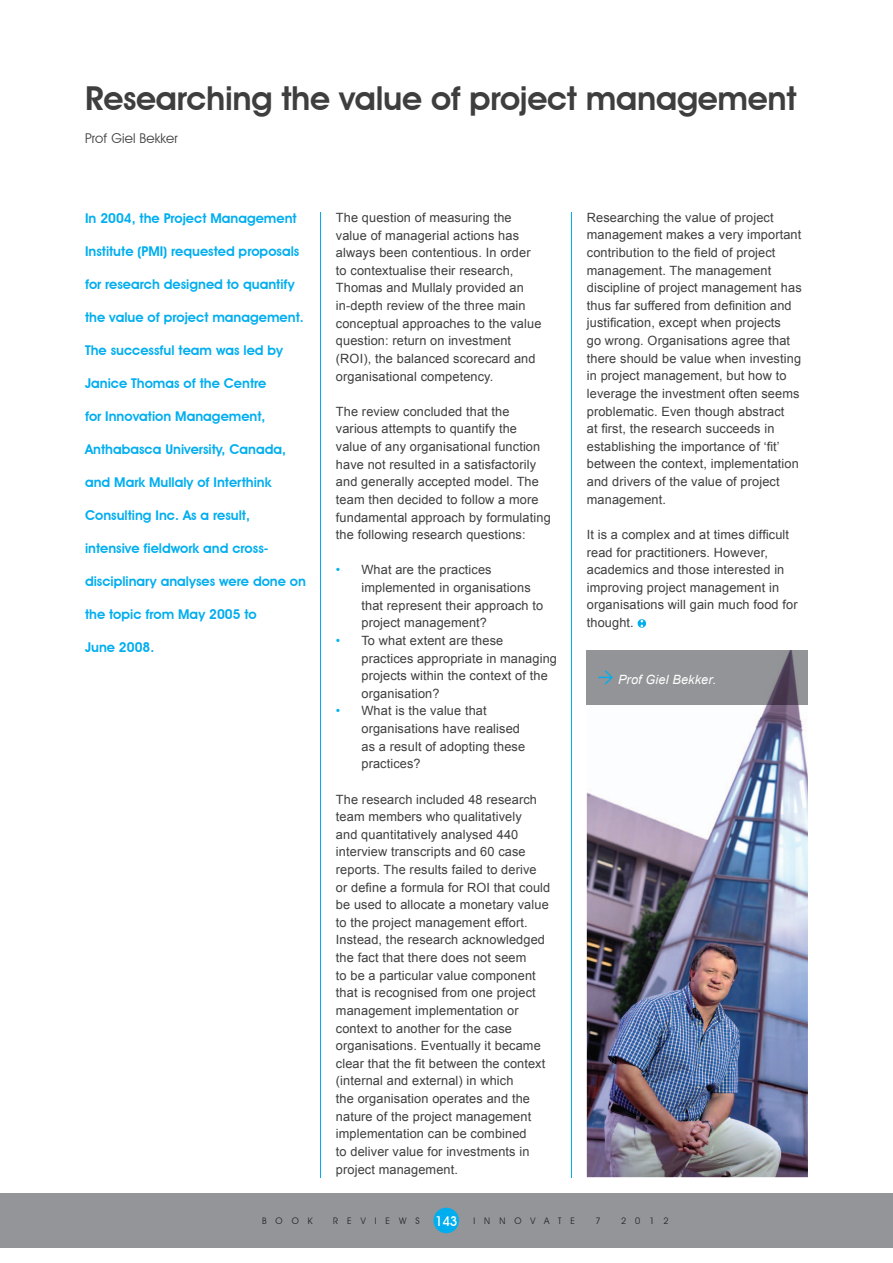
<style>
.page{position:relative;width:893px;height:1263px;background:#fff}
.page>*{position:absolute;margin:0;border:0;box-sizing:border-box;transform-origin:0 0}
.t1{font:600 33px "Avant Garde IT Cby BT";letter-spacing:-.01em;color:#3e3e3f}
.t2{font:600 13.5px "Avant Garde IT Cby BT";color:#00aeef}
.t3{font:13.5px "Avant Garde IT Cby BT";letter-spacing:.01em;color:#3e3e3f}
.t4{font:12.75px/17.5px "Arial";letter-spacing:.01em;color:#3e3e3f}
.t5{font:italic 12.75px "Arial";letter-spacing:.01em;color:#fff}
.t6{font:9px "Avant Garde IT Cby BT";letter-spacing:1em;color:#231f20}
.s1{color:#00b3ef}
.s2{font-weight:500;font-size:13.5px;color:#fff}
</style>
<div class="page">
<div style="left:0;top:1194px;width:893px;height:54px;background:#939598"></div>
<hr style="left:320px;top:213px;width:1px;height:965px;background:#00aeef">
<hr style="left:571px;top:213px;width:1px;height:965px;background:#00aeef">
<svg style="left:638px;top:619px;width:8px;height:9px"></svg>
<img style="left:587px;top:705px;width:221px;height:472px">
<img style="left:587px;top:651px;width:221px;height:54px">
<div style="left:433px;top:1208px;width:26px;height:25px;background:#00aeef;border-radius:50%"></div>
<svg style="left:599px;top:671px;width:14px;height:13px"></svg>
<h1 class="t1" style="left:85px;top:79px;width:713px">Researching the value of project management</h1>
<p class="t3" style="left:85px;top:130px;width:94px">Prof Giel Bekker</p>
<p class="t2" style="left:85px;top:210px;width:213px">In 2004, the Project Management</p>
<p class="t2" style="left:85px;top:243px;width:216px">Institute (PMI) requested proposals</p>
<p class="t2" style="left:85px;top:276px;width:211px">for research designed to quantify</p>
<p class="t2" style="left:85px;top:309px;width:220px">the value of project management.</p>
<p class="t2" style="left:85px;top:342px;width:200px">The successful team was led by</p>
<p class="t2" style="left:85px;top:375px;width:183px">Janice Thomas of the Centre</p>
<p class="t2" style="left:85px;top:408px;width:182px">for Innovation Management,</p>
<p class="t2" style="left:85px;top:441px;width:203px">Anthabasca University, Canada,</p>
<p class="t2" style="left:85px;top:474px;width:188px">and Mark Mullaly of Interthink</p>
<p class="t2" style="left:85px;top:507px;width:166px">Consulting Inc. As a result,</p>
<p class="t2" style="left:85px;top:540px;width:185px">intensive fieldwork and cross-</p>
<p class="t2" style="left:85px;top:573px;width:222px">disciplinary analyses were done on</p>
<p class="t2" style="left:85px;top:606px;width:173px">the topic from May 2005 to</p>
<p class="t2" style="left:85px;top:639px;width:71px">June 2008.</p>
<p class="t4" style="left:336px;top:209px;width:207px">The question of measuring the value of managerial actions has always been contentious. In order to contextualise their research,<br>Thomas and Mullaly provided an in-depth review of the three main conceptual approaches to the value question: return on investment (ROI), the balanced scorecard and organisational competency.</p>
<p class="t4" style="left:336px;top:403px;width:216px">The review concluded that the various attempts to quantify the value of any organisational function have not resulted in a satisfactorily and generally accepted model. The team then decided to follow a more fundamental approach by formulating the following research questions:</p>
<p class="t4" style="left:361px;top:561px;width:183px;text-indent:-26px"><span class="s1">•</span> What are the practices implemented in organisations that represent their approach to project management?</p>
<p class="t4" style="left:361px;top:632px;width:197px;text-indent:-26px"><span class="s1">•</span> To what extent are these practices appropriate in managing projects within the context of the organisation?</p>
<p class="t4" style="left:361px;top:702px;width:165px;text-indent:-26px"><span class="s1">•</span> What is the value that organisations have realised as a result of adopting these practices?</p>
<p class="t4" style="left:336px;top:790px;width:216px">The research included 48 research team members who qualitatively<br>and quantitatively analysed 440 interview transcripts and 60 case reports. The results failed to derive or define a formula for ROI that could be used to allocate a monetary value to the project management effort.<br>Instead, the research acknowledged the fact that there does not seem<br>to be a particular value component that is recognised from one project management implementation or context to another for the case organisations. Eventually it became clear that the fit between the context (internal and external) in which<br>the organisation operates and the nature of the project management implementation can be combined<br>to deliver value for investments in project management.</p>
<p class="t4" style="left:587px;top:209px;width:216px">Researching the value of project management makes a very important contribution to the field of project management. The management discipline of project management has thus far suffered from definition and justification, except when projects<br>go wrong. Organisations agree that there should be value when investing in project management, but how to leverage the investment often seems problematic. Even though abstract<br>at first, the research succeeds in establishing the importance of ‘fit’ between the context, implementation and drivers of the value of project management.</p>
<p class="t4" style="left:587px;top:526px;width:212px">It is a complex and at times difficult read for practitioners. However, academics and those interested in improving project management in organisations will gain much food for thought.</p>
<p class="t5" style="left:618px;top:671px;width:100px">Prof Giel Bekker.</p>
<p class="t6" style="left:262px;top:1215px;width:52px">BOOK</p>
<p class="t6" style="left:333px;top:1215px;width:243px">REVIEWS <span class="s2">143</span> INNOVATE</p>
<p class="t6" style="left:596px;top:1215px;width:7px">7</p>
<p class="t6" style="left:621px;top:1215px;width:49px">2012</p>
</div>
